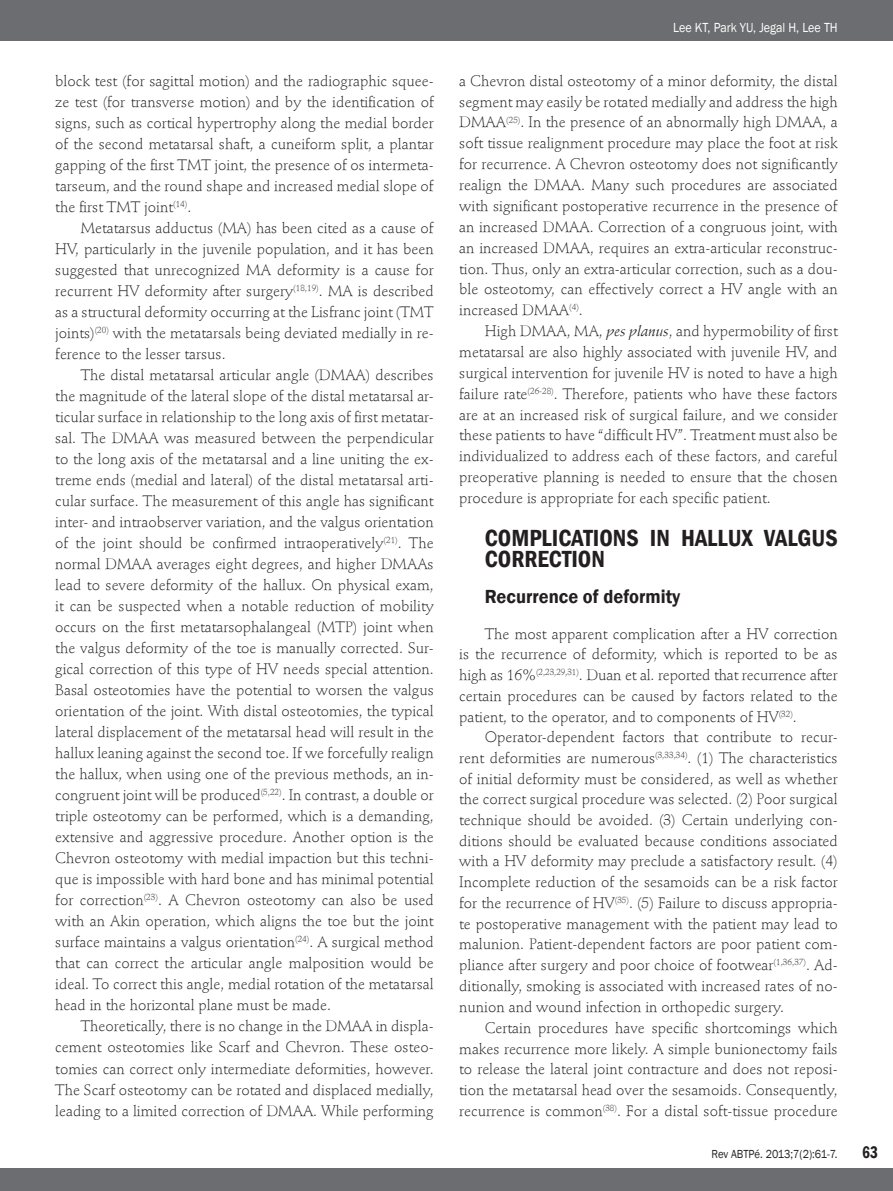
<style>
.page{position:relative;width:893px;height:1191px;background:#fff}
.page>*{position:absolute;margin:0;border:0;box-sizing:border-box;transform-origin:0 0}
.t1{font:600 condensed 24px/21px "Franklin Gothic";color:#231f20}
.t2{font:600 19.5px "Franklin Gothic";color:#231f20;scale:.95 1}
.t3{font:600 condensed 17.25px "Franklin Gothic";color:#231f20;scale:.9 1}
.t4{font:300 15px/21px "Stempel Schneidler Std";color:#231f20;text-align:justify}
.t5{font:13.5px "Franklin Gothic";color:#fff;scale:.9 1}
.t6{font:12px "Franklin Gothic";letter-spacing:-.005em;color:#231f20;scale:.9 1}
.s1{font-weight:400;font-style:italic}
</style>
<div class="page">
<div style="left:0;top:0;width:893px;height:40px;background:#6c6d70"></div>
<div style="left:0;top:1168px;width:893px;height:23px;background:#6c6d70"></div>
<p class="t4" style="left:55px;top:70px;width:380px">block test (for sagittal motion) and the radiographic squee&shy;ze test (for transverse motion) and by the identification of signs, such as cortical hypertrophy along the medial border of the second metatarsal shaft, a cuneiform split, a plantar gapping of the first TMT joint, the presence of os intermeta&shy;tarseum, and the round shape and increased medial slope of the first TMT joint<sup>(14)</sup>.</p>
<p class="t4" style="left:55px;top:217px;width:380px;text-indent:26px">Metatarsus adductus (MA) has been cited as a cause of HV, particularly in the juvenile population, and it has been suggested that unrecognized MA deformity is a cause for recurrent HV deformity after surgery<sup>(18,19)</sup>. MA is described as a structural deformity occurring at the Lisfranc joint (TMT joints)<sup>(20)</sup> with the metatarsals being deviated medially in re&shy;ference to the lesser tarsus.</p>
<p class="t4" style="left:55px;top:364px;width:380px;text-indent:26px">The distal metatarsal articular angle (DMAA) describes the magnitude of the lateral slope of the distal metatarsal ar&shy;ticular surface in relationship to the long axis of first metatar&shy;sal. The DMAA was measured between the perpendicular to the long axis of the metatarsal and a line uniting the ex&shy;treme ends (medial and lateral) of the distal metatarsal arti&shy;cular surface. The measurement of this angle has significant inter- and intraobserver variation, and the valgus orientation of the joint should be confirmed intraoperatively<sup>(21)</sup>. The normal DMAA averages eight degrees, and higher DMAAs lead to severe deformity of the hallux. On physical exam, it can be suspected when a notable reduction of mobility occurs on the first metatarsophalangeal (MTP) joint when the valgus deformity of the toe is manually corrected. Sur&shy;gical correction of this type of HV needs special attention.<br>Basal osteotomies have the potential to worsen the valgus orientation of the joint. With distal osteotomies, the typical lateral displacement of the metatarsal head will result in the hallux leaning against the second toe. If we forcefully realign the hallux, when using one of the previous methods, an in&shy;congruent joint will be produced<sup>(5,22)</sup>. In contrast, a double or triple osteotomy can be performed, which is a demanding, extensive and aggressive procedure. Another option is the Chevron osteotomy with medial impaction but this techni&shy;que is impossible with hard bone and has minimal potential for correction<sup>(23)</sup>. A Chevron osteotomy can also be used with an Akin operation, which aligns the toe but the joint surface maintains a valgus orientation<sup>(24)</sup>. A surgical method that can correct the articular angle malposition would be ideal. To correct this angle, medial rotation of the metatarsal head in the horizontal plane must be made.</p>
<p class="t4" style="left:55px;top:1015px;width:380px;text-align:left;text-indent:26px">Theoretically, there is no change in the DMAA in displa&shy;cement osteotomies like Scarf and Chevron. These osteo&shy;tomies can correct only intermediate deformities, however.<br>The Scarf osteotomy can be rotated and displaced medially, leading to a limited correction of DMAA. While performing</p>
<p class="t5" style="left:673px;top:19px;width:184px">Lee KT, Park YU, Jegal H, Lee TH</p>
<p class="t4" style="left:459px;top:70px;width:380px">a Chevron distal osteotomy of a minor deformity, the distal segment may easily be rotated medially and address the high DMAA<sup>(25)</sup>. In the presence of an abnormally high DMAA, a soft tissue realignment procedure may place the foot at risk for recurrence. A Chevron osteotomy does not significantly realign the DMAA. Many such procedures are associated with significant postoperative recurrence in the presence of an increased DMAA. Correction of a congruous joint, with an increased DMAA, requires an extra-articular reconstruc&shy;tion. Thus, only an extra-articular correction, such as a dou&shy;ble osteotomy, can effectively correct a HV angle with an increased DMAA<sup>(4)</sup>.</p>
<p class="t4" style="left:459px;top:321px;width:380px;text-indent:26px">High DMAA, MA, <span class="s1">pes planus</span>, and hypermobility of first metatarsal are also highly associated with juvenile HV, and surgical intervention for juvenile HV is noted to have a high failure rate<sup>(26-28)</sup>. Therefore, patients who have these factors are at an increased risk of surgical failure, and we consider these patients to have “difficult HV”. Treatment must also be individualized to address each of these factors, and careful preoperative planning is needed to ensure that the chosen procedure is appropriate for each specific patient.</p>
<h1 class="t1" style="left:485px;top:527px;width:354px">COMPLICATIONS IN HALLUX VALGUS<br>CORRECTION</h1>
<h2 class="t2" style="left:485px;top:584px;width:207px">Recurrence of deformity</h2>
<p class="t4" style="left:459px;top:623px;width:380px;text-indent:26px">The most apparent complication after a HV correction is the recurrence of deformity, which is reported to be as high as 16%<sup>(2,23,29,31)</sup>. Duan et al. reported that recurrence after certain procedures can be caused by factors related to the patient, to the operator, and to components of HV<sup>(32)</sup>.</p>
<p class="t4" style="left:459px;top:727px;width:380px;text-align:left;text-indent:26px">Operator-dependent factors that contribute to recur&shy;rent deformities are numerous<sup>(3,33,34)</sup>. (1) The characteristics of initial deformity must be considered, as well as whether the correct surgical procedure was selected. (2) Poor surgical technique should be avoided. (3) Certain underlying con&shy;ditions should be evaluated because conditions associated with a HV deformity may preclude a satisfactory result. (4)<br>Incomplete reduction of the sesamoids can be a risk factor for the recurrence of HV<sup>(35)</sup>. (5) Failure to discuss appropria&shy;te postoperative management with the patient may lead to malunion. Patient-dependent factors are poor patient com&shy;pliance after surgery and poor choice of footwear<sup>(1,36,37)</sup>. Ad&shy;ditionally, smoking is associated with increased rates of no&shy;nunion and wound infection in orthopedic surgery.</p>
<p class="t4" style="left:459px;top:1017px;width:380px;text-indent:26px">Certain procedures have specific shortcomings which makes recurrence more likely. A simple bunionectomy fails to release the lateral joint contracture and does not reposi&shy;tion the metatarsal head over the sesamoids. Consequently, recurrence is common<sup>(38)</sup>. For a distal soft-tissue procedure</p>
<p class="t6" style="left:712px;top:1146px;width:142px">Rev ABTPé. 2013;7(2):61-7.</p>
<p class="t3" style="left:862px;top:1141px;width:19px">63</p>
</div>
